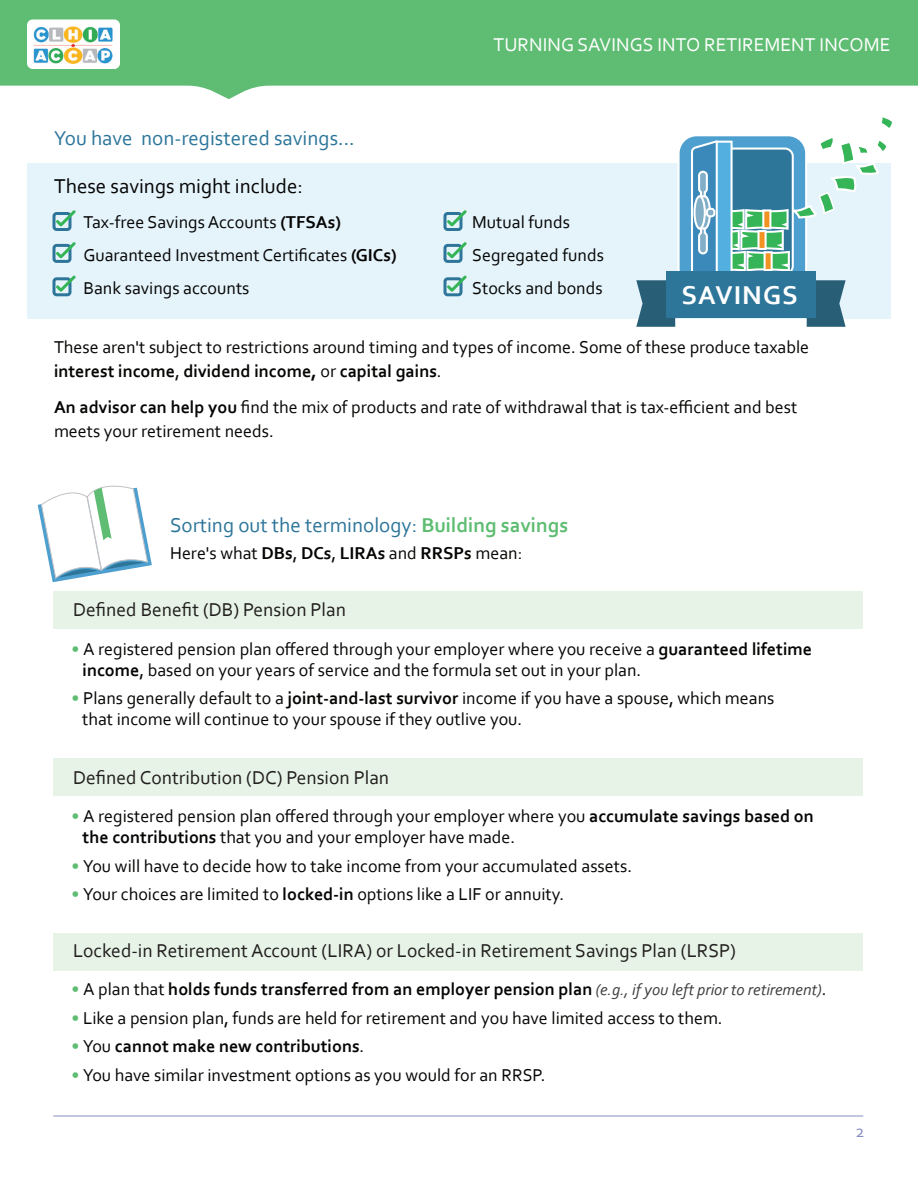
<style>
.page{position:relative;width:918px;height:1188px;background:#fff}
.page>*{position:absolute;margin:0;border:0;box-sizing:border-box;transform-origin:0 0}
.t1{font:700 27px "Corbel";letter-spacing:.04em;color:#fff}
.t2{font:21px "Corbel";color:#2d769a}
.t3{font:21px "Corbel";color:#050504}
.t4{font:19.5px "Corbel";color:#211e1e}
.t5{font:19.5px "Corbel";color:#fff}
.t6{font:18px/33px "Corbel";color:#050504}
.t7{font:700 18px "Corbel";color:#050504}
.t8{font:18px "Corbel";color:#8b8dc1}
.s1{font-weight:700}
.s2{font-weight:700;color:#5ebd72}
.s3{color:#5ebd72}
.s4{font-weight:400}
.s5{font-weight:400;font-style:italic;font-size:16.5px;color:#404041}
</style>
<div class="page">
<hr style="left:53px;top:1116px;width:810px;height:1px;background:#8b8dc1">
<div style="left:53px;top:758px;width:810px;height:38px;background:#e6f3e6"></div>
<div style="left:53px;top:591px;width:810px;height:37px;background:#e6f3e6"></div>
<div style="left:27px;top:163px;width:864px;height:156px;background:#e5f3fb"></div>
<svg style="left:636px;top:280px;width:39px;height:47px"></svg>
<div style="left:679px;top:135px;width:127px;height:152px;background:#4c9fcf;border-radius:18px"></div>
<div style="left:678px;top:134px;width:129px;height:154px;border:2px solid #fff;border-radius:18px"></div>
<svg style="left:881px;top:117px;width:11px;height:11px"></svg>
<svg style="left:690px;top:137px;width:197px;height:190px"></svg>
<div style="left:666px;top:272px;width:150px;height:46px;background:#2d769a"></div>
<div style="left:52px;top:212px;width:20px;height:19px;border:3px solid #2d769a;border-radius:3px"></div>
<svg style="left:53px;top:210px;width:23px;height:19px"></svg>
<div style="left:52px;top:244px;width:20px;height:19px;border:3px solid #2d769a;border-radius:3px"></div>
<svg style="left:53px;top:242px;width:23px;height:19px"></svg>
<div style="left:52px;top:277px;width:20px;height:19px;border:3px solid #2d769a;border-radius:3px"></div>
<svg style="left:53px;top:275px;width:23px;height:19px"></svg>
<div style="left:444px;top:212px;width:19px;height:19px;border:3px solid #2d769a;border-radius:3px"></div>
<svg style="left:444px;top:210px;width:23px;height:19px"></svg>
<div style="left:444px;top:244px;width:19px;height:19px;border:3px solid #2d769a;border-radius:3px"></div>
<svg style="left:444px;top:242px;width:23px;height:19px"></svg>
<div style="left:444px;top:277px;width:19px;height:19px;border:3px solid #2d769a;border-radius:3px"></div>
<svg style="left:444px;top:275px;width:23px;height:19px"></svg>
<svg style="left:38px;top:485px;width:114px;height:97px"></svg>
<div style="left:53px;top:933px;width:810px;height:37px;background:#e6f3e6"></div>
<svg style="left:0;top:0;width:918px;height:99px;background:#74c685"></svg>
<div style="left:27px;top:19px;width:93px;height:50px;background:#fff;border-radius:6px"></div>
<img style="left:34px;top:27px;width:79px;height:36px">
<p class="t2" style="left:54px;top:125px;width:302px">You have non-registered savings...</p>
<p class="t3" style="left:54px;top:173px;width:250px">These savings might include:</p>
<p class="t6" style="left:83px;top:205px;width:315px">Tax-free Savings Accounts <span class="s1">(TFSAs)<br></span>Guaranteed Investment Certificates <span class="s1">(GICs)<br></span>Bank savings accounts</p>
<p class="t5" style="left:494px;top:33px;width:398px">TURNING SAVINGS INTO RETIREMENT INCOME</p>
<p class="t6" style="left:472px;top:205px;width:133px">Mutual funds<br>Segregated funds<br>Stocks and bonds</p>
<h1 class="t1" style="left:681px;top:278px;width:118px">SAVINGS</h1>
<p class="t6" style="left:54px;top:335px;width:757px;line-height:24px">These aren't subject to restrictions around timing and types of income. Some of these produce taxable <span class="s1">interest income</span>, <span class="s1">dividend income,</span> or <span class="s1">capital gains</span>.</p>
<p class="t6" style="left:54px;top:395px;width:745px;line-height:24px"><span class="s1">An advisor can help you</span> find the mix of products and rate of withdrawal that is tax-efficient and best meets your retirement needs.</p>
<p class="t2" style="left:170px;top:512px;width:400px">Sorting out the terminology: <span class="s2">Building savings</span></p>
<p class="t6" style="left:170px;top:536px;width:354px">Here's what <span class="s1">DBs</span>, <span class="s1">DCs</span>, <span class="s1">LIRAs</span> and <span class="s1">RRSPs</span> mean:</p>
<p class="t4" style="left:73px;top:597px;width:274px">Defined Benefit (DB) Pension Plan</p>
<p class="t6" style="left:83px;top:638px;width:731px;line-height:21px;text-indent:-11px"><span class="s2">•</span> A registered pension plan offered through your employer where you receive a <span class="s1">guaranteed lifetime income</span>, based on your years of service and the formula set out in your plan.</p>
<p class="t6" style="left:82px;top:687px;width:694px;line-height:21px;text-indent:-11px"><span class="s2">•</span> Plans generally default to a <span class="s1">joint-and-last survivor</span> income if you have a spouse, which means that income will continue to your spouse if they outlive you.</p>
<p class="t4" style="left:73px;top:765px;width:318px">Defined Contribution (DC) Pension Plan</p>
<p class="t6" style="left:83px;top:805px;width:733px;line-height:21px;text-indent:-11px"><span class="s2">•</span> A registered pension plan offered through your employer where you <span class="s1">accumulate savings based on the contributions</span> that you and your employer have made.</p>
<p class="t6" style="left:71px;top:849px;width:562px"><span class="s2">•</span> You will have to decide how to take income from your accumulated assets.</p>
<p class="t6" style="left:71px;top:877px;width:494px"><span class="s2">•</span> Your choices are limited to <span class="s1">locked-in</span> options like a LIF or annuity.</p>
<p class="t4" style="left:73px;top:938px;width:665px">Locked-in Retirement Account (LIRA) or Locked-in Retirement Savings Plan (LRSP)</p>
<p class="t7" style="left:71px;top:978px;width:757px"><span class="s3">•</span> <span class="s4">A plan that</span> holds funds transferred from an employer pension plan <span class="s5">(e.g., if you left prior to retirement)</span><span class="s4">.</span></p>
<p class="t6" style="left:71px;top:1001px;width:653px"><span class="s2">•</span> Like a pension plan, funds are held for retirement and you have limited access to them.</p>
<p class="t7" style="left:71px;top:1035px;width:295px"><span class="s3">•</span> <span class="s4">You</span> cannot make new contributions<span class="s4">.</span></p>
<p class="t6" style="left:71px;top:1058px;width:476px"><span class="s2">•</span> You have similar investment options as you would for an RRSP.</p>
<p class="t8" style="left:856px;top:1120px;width:11px">2</p>
</div>
